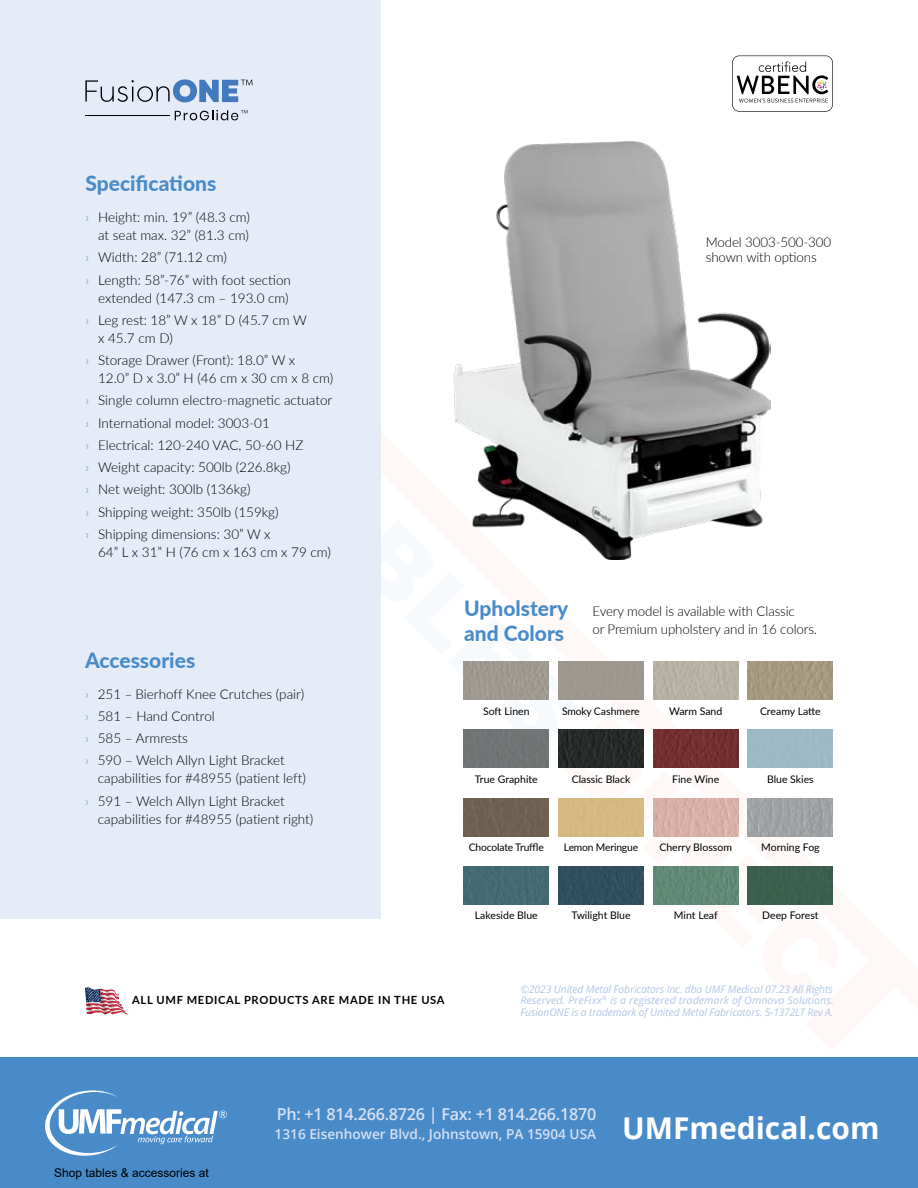
<style>
.page{position:relative;width:918px;height:1188px;background:#fff}
.page>*{position:absolute;margin:0;border:0;box-sizing:border-box;transform-origin:0 0}
.t1{font:700 30px "Open Sans";color:#fff}
.t2{font:800 21px/25.2px "Lato";color:#498bc9}
.t3{font:600 16.5px "Open Sans";letter-spacing:-.015em;color:#d6e0f2}
.t4{font:600 13.65px "Open Sans";color:#d6e0f2}
.t5{font:300 13.5px/22.2px "Lato";color:#000}
.t6{font:12px "Arial";color:#000}
.t7{font:700 11.25px "Lato";letter-spacing:.06em;color:#000}
.t8{font:10.5px "Lato";color:#000}
.t9{font:italic 10.5px/11.7px "Open Sans";letter-spacing:-.01em;color:#b2c7e7;text-align:justify}
.s1{color:#498bc9}
</style>
<div class="page">
<img style="left:0;top:87px;width:918px;height:971px">
<div style="left:0;top:0;width:380px;height:918px;background:#e5ebf7"></div>
<svg style="left:85px;top:987px;width:43px;height:27px"></svg>
<svg style="left:732px;top:56px;width:101px;height:56px"></svg>
<div style="left:0;top:1058px;width:918px;height:130px;background:#498bc9"></div>
<svg style="left:45px;top:1090px;width:182px;height:65px"></svg>
<img style="left:453px;top:142px;width:317px;height:418px">
<div style="left:464px;top:662px;width:85px;height:38px;background:#9e9a91"></div>
<div style="left:559px;top:662px;width:85px;height:38px;background:#9d978f"></div>
<div style="left:653px;top:662px;width:85px;height:38px;background:#b5b2a3"></div>
<img style="left:748px;top:662px;width:85px;height:38px">
<div style="left:464px;top:730px;width:85px;height:38px;background:#707475"></div>
<img style="left:559px;top:730px;width:85px;height:38px">
<div style="left:653px;top:730px;width:85px;height:38px;background:#712f30"></div>
<div style="left:748px;top:730px;width:85px;height:38px;background:#9cbac5"></div>
<div style="left:464px;top:798px;width:85px;height:38px;background:#6e6151"></div>
<div style="left:559px;top:798px;width:85px;height:38px;background:#d5ba83"></div>
<img style="left:653px;top:798px;width:85px;height:38px">
<img style="left:748px;top:798px;width:85px;height:38px">
<div style="left:653px;top:866px;width:85px;height:38px;background:#628977"></div>
<div style="left:464px;top:866px;width:85px;height:38px;background:#456a73"></div>
<div style="left:559px;top:866px;width:85px;height:38px;background:#314e5e"></div>
<div style="left:748px;top:866px;width:85px;height:38px;background:#3d5f4e"></div>
<svg style="left:85px;top:79px;width:168px;height:23px"></svg>
<hr style="left:85px;top:115px;width:85px;height:1px;background:#010101">
<svg style="left:175px;top:110px;width:73px;height:10px"></svg>
<h2 class="t2" style="left:85px;top:170px;width:132px">Specifications</h2>
<p class="t5" style="left:85px;top:208px;width:166px;line-height:18px;text-align:right"><span class="s1">›</span> Height: min. 19” (48.3 cm) at seat max. 32” (81.3 cm)</p>
<p class="t5" style="left:85px;top:246px;width:207px"><span class="s1">›</span> Width: 28” (71.12 cm)<br><span class="s1">›</span> Length: 58”-76” with foot section</p>
<p class="t5" style="left:85px;top:286px;width:223px;text-align:center">extended (147.3 cm – 193.0 cm)<br><span class="s1">›</span> Leg rest: 18” W x 18” D (45.7 cm W</p>
<p class="t5" style="left:85px;top:326px;width:211px;text-indent:13px">x 45.7 cm D)<br><span class="s1">›</span> Storage Drawer (Front): 18.0” W x</p>
<p class="t5" style="left:85px;top:367px;width:249px;text-indent:13px">12.0” D x 3.0” H (46 cm x 30 cm x 8 cm) <span class="s1">›</span> Single column electro-magnetic actuator <span class="s1">›</span> International model: 3003-01<br><span class="s1">›</span> Electrical: 120-240 VAC, 50-60 HZ<br><span class="s1">›</span> Weight capacity: 500lb (226.8kg)<br><span class="s1">›</span> Net weight: 300lb (136kg)<br><span class="s1">›</span> Shipping weight: 350lb (159kg)<br><span class="s1">›</span> Shipping dimensions: 30” W x</p>
<p class="t5" style="left:98px;top:540px;width:234px">64” L x 31” H (76 cm x 163 cm x 79 cm)</p>
<h2 class="t2" style="left:85px;top:647px;width:112px">Accessories</h2>
<p class="t5" style="left:85px;top:682px;width:221px"><span class="s1">›</span> 251 – Bierhoff Knee Crutches (pair) <span class="s1">›</span> 581 – Hand Control<br><span class="s1">›</span> 585 – Armrests<br><span class="s1">›</span> 590 – Welch Allyn Light Bracket</p>
<p class="t5" style="left:85px;top:767px;width:222px;text-indent:13px">capabilities for #48955 (patient left) <span class="s1">›</span> 591 – Welch Allyn Light Bracket</p>
<p class="t5" style="left:98px;top:807px;width:217px">capabilities for #48955 (patient right)</p>
<p class="t5" style="left:706px;top:235px;width:127px;line-height:15px">Model 3003-500-300 shown with options</p>
<h2 class="t2" style="left:464px;top:594px;width:106px">Upholstery and Colors</h2>
<p class="t5" style="left:593px;top:602px;width:226px;line-height:18px">Every model is available with Classic<br>or Premium upholstery and in 16 colors.</p>
<p class="t8" style="left:483px;top:703px;width:48px">Soft Linen</p>
<p class="t8" style="left:562px;top:703px;width:79px">Smoky Cashmere</p>
<p class="t8" style="left:669px;top:703px;width:55px">Warm Sand</p>
<p class="t8" style="left:760px;top:703px;width:62px">Creamy Latte</p>
<p class="t8" style="left:475px;top:771px;width:64px">True Graphite</p>
<p class="t8" style="left:572px;top:771px;width:60px">Classic Black</p>
<p class="t8" style="left:672px;top:771px;width:49px">Fine Wine</p>
<p class="t8" style="left:767px;top:771px;width:48px">Blue Skies</p>
<p class="t8" style="left:469px;top:840px;width:76px">Chocolate Truffle</p>
<p class="t8" style="left:564px;top:840px;width:76px">Lemon Meringue</p>
<p class="t8" style="left:659px;top:840px;width:74px">Cherry Blossom</p>
<p class="t8" style="left:761px;top:840px;width:60px">Morning Fog</p>
<p class="t8" style="left:475px;top:908px;width:64px">Lakeside Blue</p>
<p class="t8" style="left:571px;top:908px;width:61px">Twilight Blue</p>
<p class="t8" style="left:674px;top:908px;width:45px">Mint Leaf</p>
<p class="t8" style="left:762px;top:908px;width:58px">Deep Forest</p>
<p class="t7" style="left:132px;top:992px;width:314px">ALL UMF MEDICAL PRODUCTS ARE MADE IN THE USA</p>
<p class="t9" style="left:520px;top:983px;width:315px">©2023 United Metal Fabricators Inc. dba UMF Medical 07.23 All Rights Reserved. PreFixx<sup>®</sup> is a registered trademark of Omnova Solutions.<br>FusionONE is a trademark of United Metal Fabricators. 5-1372LT Rev A.</p>
<p class="t6" style="left:54px;top:1165px;width:156px">Shop tables &amp; accessories at</p>
<p class="t3" style="left:277px;top:1102px;width:321px">Ph: +1 814.266.8726 | Fax: +1 814.266.1870</p>
<p class="t4" style="left:275px;top:1124px;width:323px">1316 Eisenhower Blvd., Johnstown, PA 15904 USA</p>
<h1 class="t1" style="left:622px;top:1107px;width:259px">UMFmedical.com</h1>
</div>
